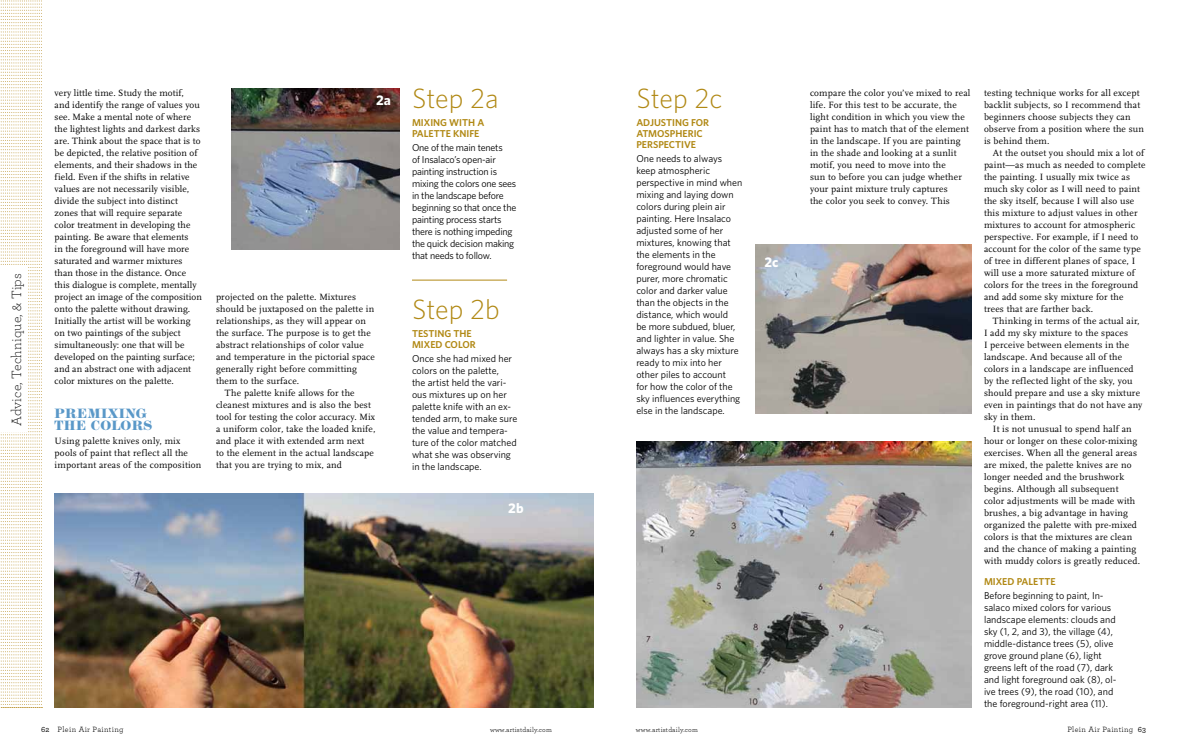
<style>
.page{position:relative;width:1188px;height:756px;background:#fff}
.page>*{position:absolute;margin:0;border:0;box-sizing:border-box;transform-origin:0 0}
.t1{font:300 28px "Whitney";color:#b18915}
.t2{font:300 14px "Archer";letter-spacing:.01em;color:#000}
.t3{font:800 14px/12px "Modern Two Sxtn ITC Std";letter-spacing:.02em;color:#5a98c8}
.t4{font:700 14px "Whitney";color:#fff}
.t5{font:10px/12px "Whitney";color:#000}
.t6{font:10px/12px "Whitney";letter-spacing:-.02em;color:#000}
.t7{font:600 10px/11px "Whitney";color:#b18915}
.t8{font:9.5px/12px "Scala Pro";letter-spacing:.02em;color:#000}
.t9{font:8px "Archer";letter-spacing:.04em;color:#000}
.t10{font:7px "Archer";letter-spacing:.025em;color:#000}
.s1{font-style:italic}
.s2{font-weight:500}
</style>
<div class="page">
<svg style="left:1px;top:0;width:41px;height:708px"></svg>
<div style="left:0;top:267px;width:27px;height:165px;background:#fff"></div>
<img style="left:755px;top:245px;width:217px;height:168px">
<img style="left:636px;top:441px;width:336px;height:267px">
<img style="left:231px;top:89px;width:168px;height:161px">
<img style="left:54px;top:493px;width:540px;height:215px">
<hr style="left:412px;top:280px;width:95px;height:1px;background:#b18915">
<h2 class="t2" style="left:7px;top:426px;width:154px;rotate:-90deg">Advice, Technique, &amp; Tips</h2>
<p class="t8" style="left:55px;top:87px;width:149px">very little time. Study the motif,<br>and identify the range of values you see. Make a mental note of where the lightest lights and darkest darks are. Think about the space that is to be depicted, the relative position of elements, and their shadows in the field. Even if the shifts in relative values are not necessarily visible, divide the subject into distinct zones that will require separate color treatment in developing the painting. Be aware that elements<br>in the foreground will have more saturated and warmer mixtures than those in the distance. Once this dialogue is complete, mentally project an image of the composition onto the palette without drawing.<br>Initially the artist will be working on two paintings of the subject simultaneously: one that will be developed on the painting surface; and an abstract one with adjacent color mixtures on the palette.</p>
<h2 class="t3" style="left:55px;top:407px;width:99px">PREMIXING<br>THE COLORS</h2>
<p class="t8" style="left:55px;top:435px;width:148px">Using palette knives only, mix pools of paint that reflect all the important areas of the composition</p>
<h2 class="t4" style="left:376px;top:91px;width:16px">2a</h2>
<p class="t8" style="left:216px;top:291px;width:142px">projected on the palette. Mixtures</p>
<p class="t8" style="left:216px;top:303px;width:160px">should be juxtaposed on the palette in</p>
<p class="t8" style="left:216px;top:315px;width:152px">relationships, as they will appear on</p>
<p class="t8" style="left:216px;top:327px;width:156px">the surface. The purpose is to get the</p>
<p class="t8" style="left:216px;top:339px;width:149px">abstract relationships of color value</p>
<p class="t8" style="left:216px;top:351px;width:160px">and temperature in the pictorial space</p>
<p class="t8" style="left:216px;top:363px;width:143px">generally right before committing</p>
<p class="t8" style="left:216px;top:375px;width:85px">them to the surface.</p>
<p class="t8" style="left:225px;top:387px;width:131px">The palette knife allows for the</p>
<p class="t8" style="left:216px;top:399px;width:156px">cleanest mixtures and is also the best</p>
<p class="t8" style="left:216px;top:411px;width:161px">tool for testing the color accuracy. Mix</p>
<p class="t8" style="left:216px;top:423px;width:161px">a uniform color<span class="s1">,</span> take the loaded knife,</p>
<p class="t8" style="left:216px;top:435px;width:150px">and place it with extended arm next</p>
<p class="t8" style="left:216px;top:447px;width:160px">to the element in the actual landscape</p>
<p class="t8" style="left:216px;top:459px;width:128px">that you are trying to mix, and</p>
<h1 class="t1" style="left:412px;top:80px;width:88px">Step 2a</h1>
<p class="t7" style="left:412px;top:117px;width:74px">MIXING WITH A<br>PALETTE KNIFE</p>
<p class="t6" style="left:412px;top:141px;width:106px">One of the main tenets<br>of Insalaco’s open-air painting instruction is mixing the colors one sees in the landscape before beginning so that once the painting process starts there is nothing impeding the quick decision making that needs to follow.</p>
<h1 class="t1" style="left:412px;top:291px;width:89px">Step 2b</h1>
<p class="t7" style="left:412px;top:328px;width:65px">TESTING THE<br>MIXED COLOR</p>
<p class="t5" style="left:412px;top:353px;width:107px">Once she had mixed her colors on the palette,<br>the artist held the vari&shy;ous mixtures up on her palette knife with an ex&shy;tended arm, to make sure the value and tempera&shy;ture of the color matched what she was observing in the landscape.</p>
<h2 class="t4" style="left:508px;top:499px;width:17px">2b</h2>
<h1 class="t1" style="left:636px;top:80px;width:88px">Step 2c</h1>
<p class="t7" style="left:636px;top:117px;width:74px">ADJUSTING FOR<br>ATMOSPHERIC<br>PERSPECTIVE</p>
<p class="t5" style="left:636px;top:152px;width:107px">One needs to always keep atmospheric perspective in mind when mixing and laying down colors during plein air painting. Here Insalaco adjusted some of her mixtures, knowing that the elements in the foreground would have purer, more chromatic color and darker value than the objects in the distance, which would<br>be more subdued, bluer, and lighter in value. She always has a sky mixture ready to mix into her other piles to account<br>for how the color of the sky influences everything else in the landscape.</p>
<h2 class="t4" style="left:764px;top:252px;width:16px">2c</h2>
<p class="t8" style="left:810px;top:87px;width:162px">compare the color you’ve mixed to real life. For this test to be accurate, the light condition in which you view the paint has to match that of the element in the landscape. If you are painting in the shade and looking at a sunlit motif, you need to move into the<br>sun to before you can judge whether your paint mixture truly captures<br>the color you seek to convey. This</p>
<p class="t8" style="left:984px;top:87px;width:162px">testing technique works for all except backlit subjects, so I recommend that beginners choose subjects they can observe from a position where the sun is behind them.</p>
<p class="t8" style="left:984px;top:147px;width:163px;text-indent:9px">At the outset you should mix a lot of paint—as much as needed to complete the painting. I usually mix twice as much sky color as I will need to paint the sky itself, because I will also use this mixture to adjust values in other mixtures to account for atmospheric perspective. For example, if I need to account for the color of the same type of tree in different planes of space, I will use a more saturated mixture of colors for the trees in the foreground and add some sky mixture for the trees that are farther back.</p>
<p class="t8" style="left:984px;top:315px;width:160px;text-indent:9px">Thinking in terms of the actual air,<br>I add my sky mixture to the spaces<br>I perceive between elements in the landscape. And because all of the colors in a landscape are influenced by the reflected light of the sky, you should prepare and use a sky mixture even in paintings that do not have any sky in them.</p>
<p class="t8" style="left:984px;top:423px;width:158px;text-indent:9px">It is not unusual to spend half an hour or longer on these color-mixing exercises. When all the general areas are mixed, the palette knives are no longer needed and the brushwork begins. Although all subsequent color adjustments will be made with brushes, a big advantage in having organized the palette with pre-mixed colors is that the mixtures are clean and the chance of making a painting with muddy colors is greatly reduced.</p>
<p class="t7" style="left:984px;top:576px;width:73px">MIXED PALETTE</p>
<p class="t5" style="left:984px;top:590px;width:134px">Before beginning to paint, In&shy;salaco mixed colors for various landscape elements: clouds and sky (1, 2, and 3), the village (4), middle-distance trees (5), olive grove ground plane (6), light greens left of the road (7), dark and light foreground oak (8), ol&shy;ive trees (9), the road (10), and the foreground-right area (11).</p>
<p class="t9" style="left:41px;top:724px;width:84px"><span class="s2">62</span> Plein Air Painting</p>
<p class="t10" style="left:490px;top:725px;width:63px">www.artistdaily.com</p>
<p class="t10" style="left:636px;top:725px;width:63px">www.artistdaily.com</p>
<p class="t9" style="left:1067px;top:724px;width:80px">Plein Air Painting <span class="s2">63</span></p>
</div>
